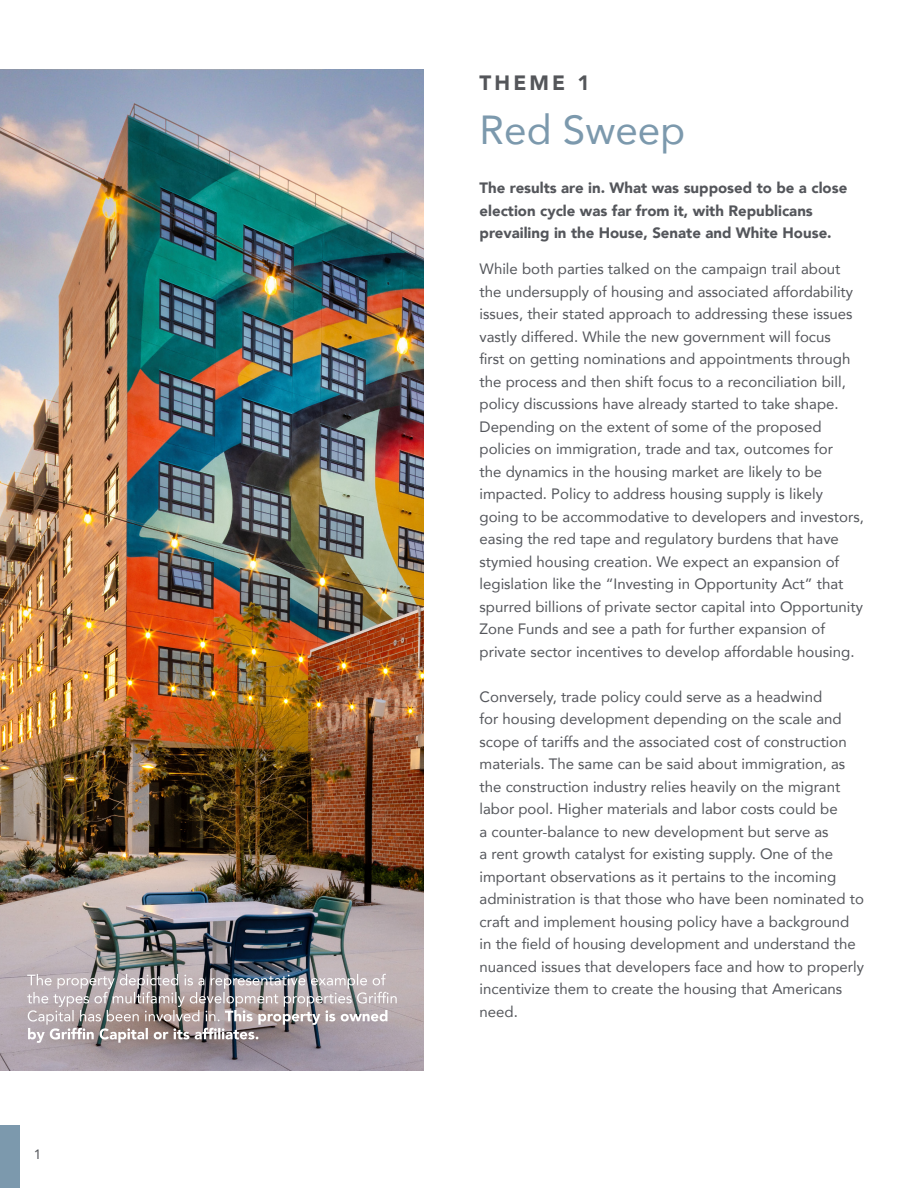
<style>
.page{position:relative;width:918px;height:1188px;background:#fff}
.page>*{position:absolute;margin:0;border:0;box-sizing:border-box;transform-origin:0 0}
.t1{font:40.5px "Avenir";color:#7c99ad}
.t2{font:900 20.7px "Avenir";letter-spacing:.15em;color:#54565a}
.t3{font:15px/22.5px "Avenir";color:#54565b}
.t4{font:900 15px/22.5px "Avenir";color:#54565b}
.t5{font:13.5px "Avenir";color:#54565b}
</style>
<div class="page">
<div style="left:0;top:1125px;width:19px;height:63px;background:#7c99ad"></div>
<img style="left:0;top:69px;width:424px;height:1002px">
<svg style="left:27px;top:974px;width:370px;height:69px;background:#aaa1a3"></svg>
<p class="t5" style="left:34px;top:1144px;width:9px">1</p>
<h2 class="t2" style="left:480px;top:65px;width:112px">THEME 1</h2>
<h1 class="t1" style="left:480px;top:97px;width:207px">Red Sweep</h1>
<p class="t4" style="left:480px;top:176px;width:369px">The results are in. What was supposed to be a close election cycle was far from it, with Republicans prevailing in the House, Senate and White House.</p>
<p class="t3" style="left:480px;top:257px;width:386px">While both parties talked on the campaign trail about the undersupply of housing and associated affordability issues, their stated approach to addressing these issues vastly differed. While the new government will focus<br>first on getting nominations and appointments through the process and then shift focus to a reconciliation bill, policy discussions have already started to take shape.<br>Depending on the extent of some of the proposed policies on immigration, trade and tax, outcomes for<br>the dynamics in the housing market are likely to be impacted. Policy to address housing supply is likely going to be accommodative to developers and investors, easing the red tape and regulatory burdens that have stymied housing creation. We expect an expansion of legislation like the “Investing in Opportunity Act” that spurred billions of private sector capital into Opportunity Zone Funds and see a path for further expansion of private sector incentives to develop affordable housing.</p>
<p class="t3" style="left:480px;top:685px;width:386px">Conversely, trade policy could serve as a headwind<br>for housing development depending on the scale and scope of tariffs and the associated cost of construction materials. The same can be said about immigration, as the construction industry relies heavily on the migrant labor pool. Higher materials and labor costs could be<br>a counter-balance to new development but serve as<br>a rent growth catalyst for existing supply. One of the important observations as it pertains to the incoming administration is that those who have been nominated to craft and implement housing policy have a background in the field of housing development and understand the nuanced issues that developers face and how to properly incentivize them to create the housing that Americans need.</p>
</div>
